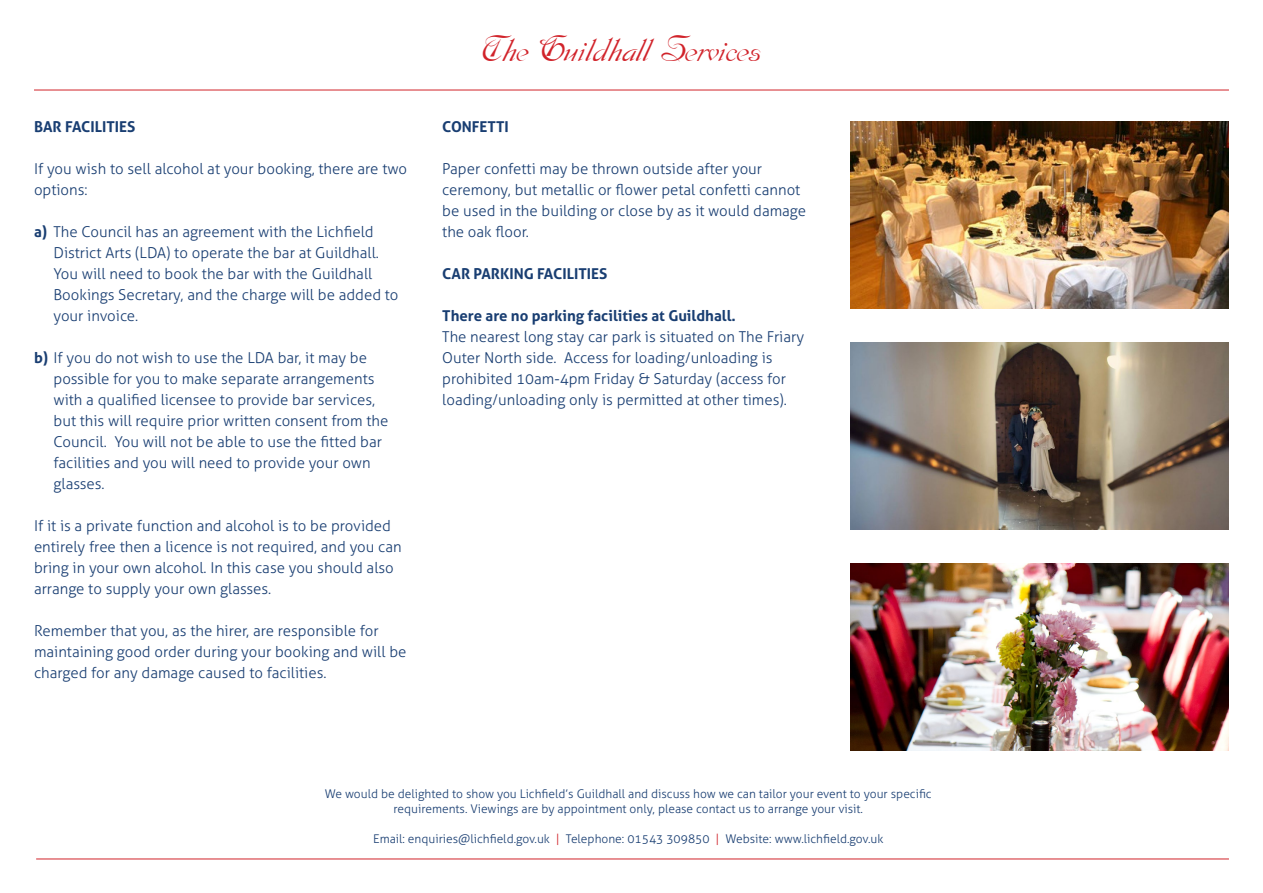
<style>
.page{position:relative;width:1263px;height:893px;background:#fff}
.page>*{position:absolute;margin:0;border:0;box-sizing:border-box;transform-origin:0 0}
.t1{font:36px "Dobkin";color:#d1232a}
.t2{font:300 15px/21px "Aller";color:#193e72}
.t3{font:700 15px "Aller";color:#193e72}
.t4{font:300 12px/15px "Aller";color:#193e72;text-align:center}
.s1{font-weight:700}
.s2{color:#d1232a}
</style>
<div class="page">
<hr style="left:36px;top:859px;width:1193px;height:1px;background:#d1232a">
<hr style="left:34px;top:90px;width:1195px;height:1px;background:#d1232a">
<img style="left:850px;top:121px;width:379px;height:187px">
<img style="left:850px;top:563px;width:379px;height:187px">
<img style="left:850px;top:342px;width:379px;height:187px">
<p class="t3" style="left:34px;top:118px;width:103px">BAR FACILITIES</p>
<p class="t2" style="left:34px;top:158px;width:375px">If you wish to sell alcohol at your booking, there are two options:</p>
<p class="t2" style="left:54px;top:221px;width:347px;text-indent:-20px"><span class="s1">a)</span> The Council has an agreement with the Lichfield District Arts (LDA) to operate the bar at Guildhall.<br>You will need to book the bar with the Guildhall Bookings Secretary, and the charge will be added to your invoice.</p>
<p class="t2" style="left:54px;top:347px;width:336px;text-indent:-20px"><span class="s1">b)</span> If you do not wish to use the LDA bar, it may be possible for you to make separate arrangements with a qualified licensee to provide bar services, but this will require prior written consent from the Council. You will not be able to use the fitted bar facilities and you will need to provide your own glasses.</p>
<p class="t2" style="left:34px;top:515px;width:369px">If it is a private function and alcohol is to be provided entirely free then a licence is not required, and you can bring in your own alcohol. In this case you should also arrange to supply your own glasses.</p>
<p class="t2" style="left:34px;top:620px;width:374px">Remember that you, as the hirer, are responsible for maintaining good order during your booking and will be charged for any damage caused to facilities.</p>
<p class="t1" style="left:481px;top:35px;width:281px">The Guildhall Services</p>
<p class="t3" style="left:442px;top:118px;width:68px">CONFETTI</p>
<p class="t2" style="left:442px;top:158px;width:365px">Paper confetti may be thrown outside after your ceremony, but metallic or flower petal confetti cannot be used in the building or close by as it would damage the oak floor.</p>
<p class="t3" style="left:442px;top:265px;width:167px">CAR PARKING FACILITIES</p>
<p class="t2" style="left:442px;top:305px;width:363px"><span class="s1">There are no parking facilities at Guildhall.<br></span>The nearest long stay car park is situated on The Friary Outer North side. Access for loading/unloading is prohibited 10am-4pm Friday &amp; Saturday (access for loading/unloading only is permitted at other times).</p>
<p class="t4" style="left:325px;top:786px;width:608px">We would be delighted to show you Lichfield’s Guildhall and discuss how we can tailor your event to your specific requirements. Viewings are by appointment only, please contact us to arrange your visit.</p>
<p class="t4" style="left:373px;top:831px;width:512px">Email: enquiries@lichfield.gov.uk <span class="s2">|</span> Telephone: 01543 309850 <span class="s2">|</span> Website: www.lichfield.gov.uk</p>
</div>
